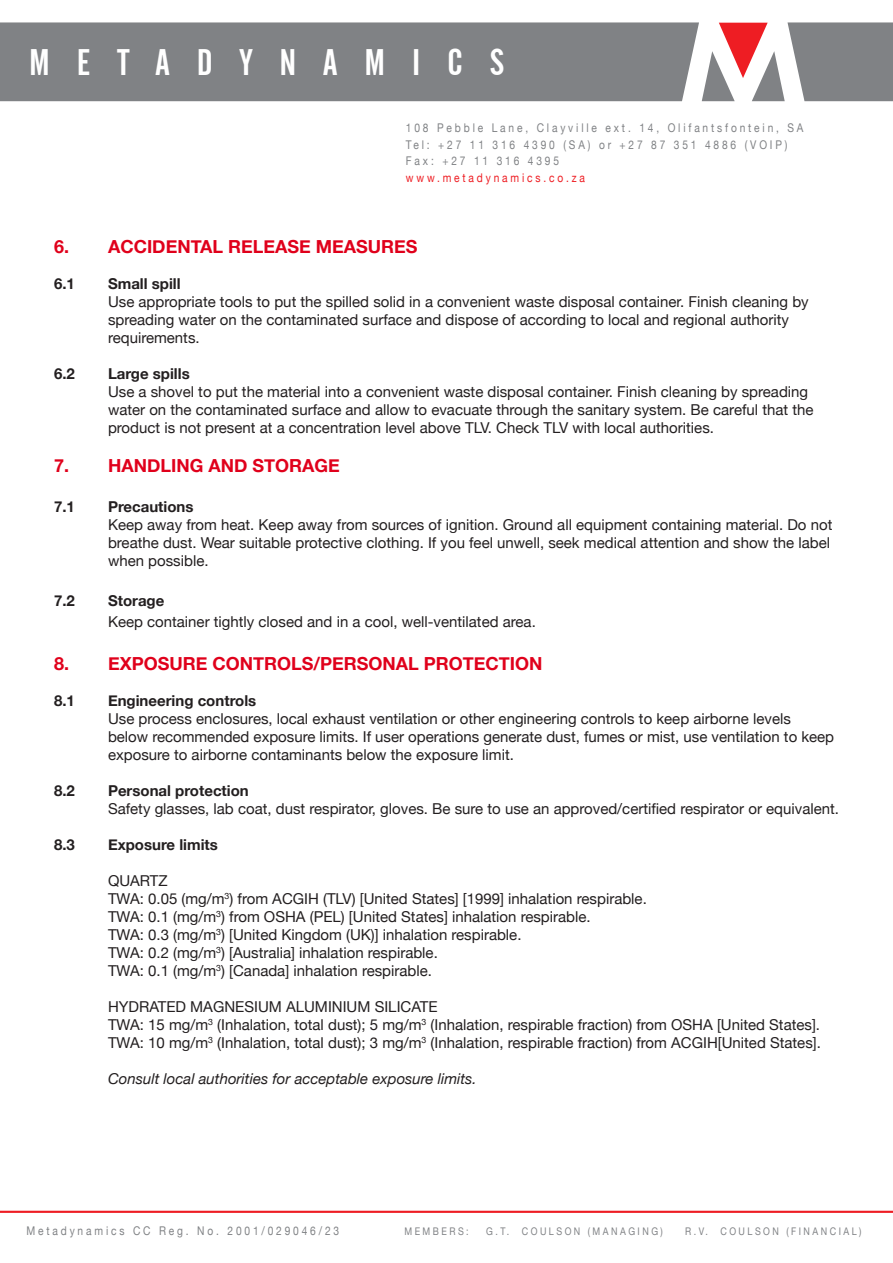
<style>
.page{position:relative;width:893px;height:1263px;background:#fff}
.page>*{position:absolute;margin:0;border:0;box-sizing:border-box;transform-origin:0 0}
.t1{font:36.9px "Alternate Gothic No 2 BT";letter-spacing:.735em;color:#fff}
.t2{font:700 18px "Helvetica Neue";color:#e0001b}
.t3{font:15px/18px "Helvetica Neue";color:#231f20}
.t4{font:700 15px "Helvetica Neue";color:#231f20}
.t5{font:italic 15px "Helvetica Neue";color:#231f20}
.t6{font:12px/16.5px "Helvetica Neue";letter-spacing:.28em;color:#808285;scale:.85 1}
.t7{font:10.5px "Helvetica Neue";letter-spacing:.28em;color:#808285;scale:.85 1}
.s1{color:#ee1d23}
</style>
<div class="page">
<svg style="left:0;top:22px;width:893px;height:79px;fill:#808285"></svg>
<svg style="left:719px;top:23px;width:49px;height:55px"></svg>
<hr style="left:0;top:1211px;width:893px;height:2px;background:#ee1d23">
<p class="t1" style="left:29px;top:42px;width:476px">METADYNAMICS</p>
<p class="t6" style="left:406px;top:120px;width:469px">108 Pebble Lane, Clayville ext. 14, Olifantsfontein, SA Tel: +27 11 316 4390 (SA) or +27 87 351 4886 (VOIP)<br>Fax: +27 11 316 4395<br><span class="s1">www.metadynamics.co.za</span></p>
<p class="t2" style="left:54px;top:232px;width:365px">6. ACCIDENTAL RELEASE MEASURES</p>
<p class="t4" style="left:54px;top:272px;width:22px">6.1</p>
<p class="t4" style="left:108px;top:272px;width:74px">Small spill</p>
<p class="t3" style="left:108px;top:293px;width:702px">Use appropriate tools to put the spilled solid in a convenient waste disposal container. Finish cleaning by spreading water on the contaminated surface and dispose of according to local and regional authority</p>
<p class="t3" style="left:108px;top:329px;width:93px">requirements.</p>
<p class="t4" style="left:54px;top:362px;width:22px">6.2</p>
<p class="t4" style="left:108px;top:362px;width:83px">Large spills</p>
<p class="t3" style="left:108px;top:383px;width:707px">Use a shovel to put the material into a convenient waste disposal container. Finish cleaning by spreading water on the contaminated surface and allow to evacuate through the sanitary system. Be careful that the product is not present at a concentration level above TLV. Check TLV with local authorities.</p>
<p class="t2" style="left:54px;top:452px;width:287px">7. HANDLING AND STORAGE</p>
<p class="t4" style="left:54px;top:495px;width:22px">7.1</p>
<p class="t4" style="left:108px;top:495px;width:87px">Precautions</p>
<p class="t3" style="left:108px;top:516px;width:726px">Keep away from heat. Keep away from sources of ignition. Ground all equipment containing material. Do not</p>
<p class="t3" style="left:108px;top:534px;width:724px">breathe dust. Wear suitable protective clothing. If you feel unwell, seek medical attention and show the label</p>
<p class="t3" style="left:108px;top:552px;width:102px">when possible.</p>
<p class="t4" style="left:54px;top:588px;width:22px">7.2</p>
<p class="t4" style="left:108px;top:588px;width:58px">Storage</p>
<p class="t3" style="left:108px;top:614px;width:429px">Keep container tightly closed and in a cool, well-ventilated area.</p>
<p class="t2" style="left:54px;top:650px;width:490px">8. EXPOSURE CONTROLS/PERSONAL PROTECTION</p>
<p class="t4" style="left:54px;top:689px;width:22px">8.1</p>
<p class="t4" style="left:108px;top:689px;width:150px">Engineering controls</p>
<p class="t3" style="left:108px;top:711px;width:684px">Use process enclosures, local exhaust ventilation or other engineering controls to keep airborne levels</p>
<p class="t3" style="left:108px;top:729px;width:728px">below recommended exposure limits. If user operations generate dust, fumes or mist, use ventilation to keep exposure to airborne contaminants below the exposure limit.</p>
<p class="t4" style="left:54px;top:779px;width:22px">8.2</p>
<p class="t4" style="left:108px;top:779px;width:142px">Personal protection</p>
<p class="t3" style="left:108px;top:801px;width:732px">Safety glasses, lab coat, dust respirator, gloves. Be sure to use an approved/certified respirator or equivalent.</p>
<p class="t4" style="left:54px;top:833px;width:22px">8.3</p>
<p class="t4" style="left:108px;top:833px;width:111px">Exposure limits</p>
<p class="t3" style="left:108px;top:873px;width:61px">QUARTZ</p>
<p class="t3" style="left:108px;top:891px;width:540px">TWA: 0.05 (mg/m<sup>3</sup>) from ACGIH (TLV) [United States] [1999] inhalation respirable.</p>
<p class="t3" style="left:108px;top:909px;width:484px">TWA: 0.1 (mg/m<sup>3</sup>) from OSHA (PEL) [United States] inhalation respirable.</p>
<p class="t3" style="left:108px;top:927px;width:415px">TWA: 0.3 (mg/m<sup>3</sup>) [United Kingdom (UK)] inhalation respirable.</p>
<p class="t3" style="left:108px;top:945px;width:331px">TWA: 0.2 (mg/m<sup>3</sup>) [Australia] inhalation respirable.</p>
<p class="t3" style="left:108px;top:963px;width:326px">TWA: 0.1 (mg/m<sup>3</sup>) [Canada] inhalation respirable.</p>
<p class="t3" style="left:108px;top:999px;width:331px">HYDRATED MAGNESIUM ALUMINIUM SILICATE</p>
<p class="t3" style="left:108px;top:1017px;width:714px">TWA: 15 mg/m<sup>3</sup> (Inhalation, total dust); 5 mg/m<sup>3</sup> (Inhalation, respirable fraction) from OSHA [United States].</p>
<p class="t3" style="left:108px;top:1035px;width:714px">TWA: 10 mg/m<sup>3</sup> (Inhalation, total dust); 3 mg/m<sup>3</sup> (Inhalation, respirable fraction) from ACGIH[United States].</p>
<p class="t5" style="left:108px;top:1068px;width:370px">Consult local authorities for acceptable exposure limits.</p>
<p class="t6" style="left:26px;top:1223px;width:369px">Metadynamics CC Reg. No. 2001/029046/23</p>
<p class="t7" style="left:404px;top:1224px;width:77px">MEMBERS:</p>
<p class="t7" style="left:486px;top:1224px;width:209px">G.T. COULSON (MANAGING)</p>
<p class="t7" style="left:685px;top:1224px;width:209px">R.V. COULSON (FINANCIAL)</p>
</div>
